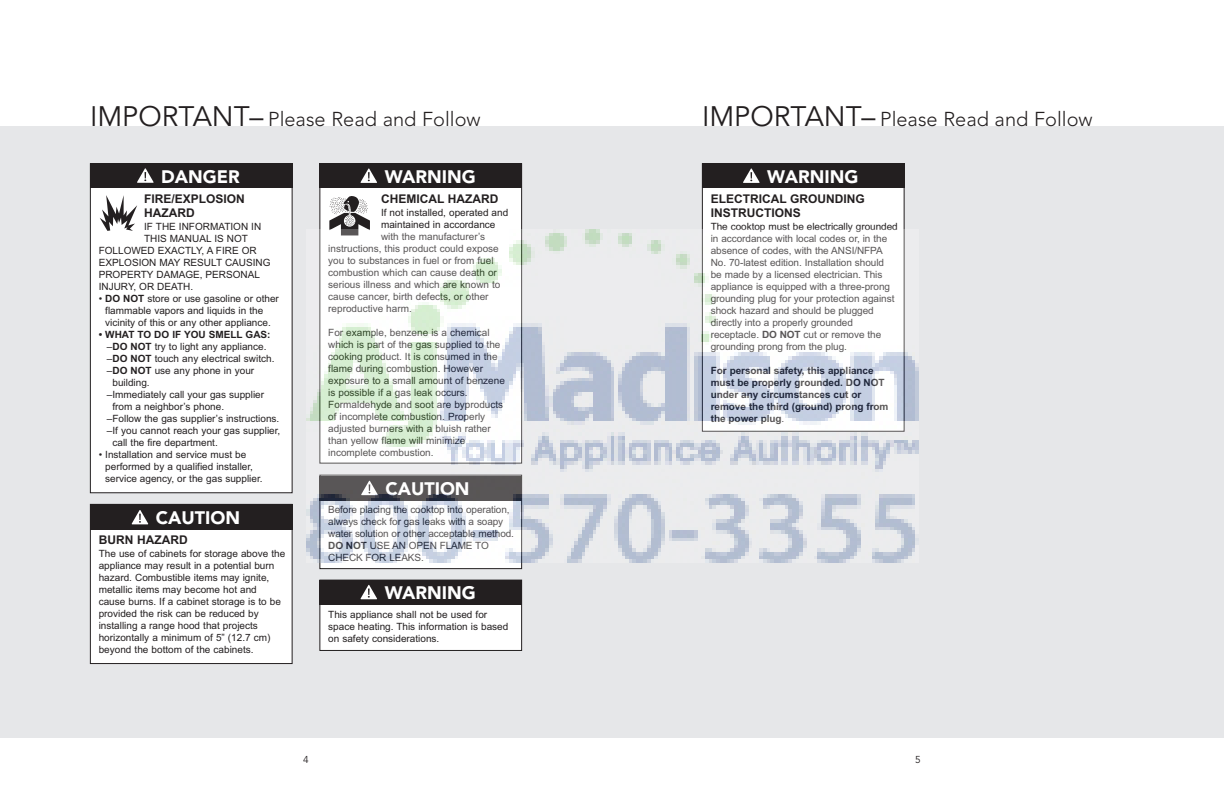
<style>
.page{position:relative;width:1224px;height:792px;background:#fff}
.page>*{position:absolute;margin:0;border:0;box-sizing:border-box;transform-origin:0 0}
.t1{font:28px "Avenir";color:#231f20}
.t2{font:300 20px "Avenir";color:#231f20}
.t3{font:900 18px "Avenir";color:#fff}
.t4{font:700 12px/14.4px "Arial";color:#231f20}
.t5{font:10px/12px "Arial";color:#231f20}
.t6{font:700 10px/12px "Arial";letter-spacing:-.005em;color:#231f20}
.t7{font:10px "Avenir";color:#231f20}
.s1{font-weight:400;font-size:28px}
.s2{font-weight:700}
.s3{font-weight:400}
</style>
<div class="page">
<div style="left:594px;top:126px;width:630px;height:612px;background:#e6e7e9"></div>
<div style="left:0;top:126px;width:630px;height:612px;background:#e6e7e9"></div>
<div style="left:90px;top:164px;width:202px;height:329px;background:#fff"></div>
<div style="left:90px;top:163px;width:202px;height:330px;border:1px solid #231f20"></div>
<svg style="left:100px;top:195px;width:37px;height:36px"></svg>
<div style="left:90px;top:163px;width:202px;height:25px;background:#231f20"></div>
<svg style="left:137px;top:168px;width:17px;height:15px"></svg>
<div style="left:320px;top:164px;width:202px;height:299px;background:#fff"></div>
<svg style="left:329px;top:196px;width:41px;height:33px"></svg>
<div style="left:320px;top:163px;width:202px;height:25px;background:#231f20"></div>
<svg style="left:360px;top:168px;width:17px;height:15px"></svg>
<div style="left:702px;top:164px;width:202px;height:267px;background:#fff"></div>
<div style="left:702px;top:163px;width:202px;height:25px;background:#231f20"></div>
<svg style="left:743px;top:168px;width:17px;height:15px"></svg>
<div style="left:90px;top:504px;width:202px;height:160px;background:#fff"></div>
<div style="left:90px;top:504px;width:202px;height:160px;border:1px solid #231f20"></div>
<div style="left:90px;top:505px;width:202px;height:25px;background:#231f20"></div>
<svg style="left:132px;top:510px;width:16px;height:14px"></svg>
<div style="left:320px;top:475px;width:202px;height:94px;background:#fff"></div>
<div style="left:320px;top:475px;width:202px;height:94px;border:1px solid #231f20"></div>
<div style="left:320px;top:580px;width:202px;height:70px;background:#fff"></div>
<div style="left:320px;top:580px;width:202px;height:71px;border:1px solid #231f20"></div>
<div style="left:320px;top:580px;width:202px;height:25px;background:#231f20"></div>
<svg style="left:360px;top:585px;width:17px;height:14px"></svg>
<img style="left:306px;top:229px;width:612px;height:334px">
<h1 class="t1" style="left:90px;top:105px;width:161px">IMPORTANT</h1>
<h2 class="t2" style="left:862px;top:111px;width:233px"><span class="s1">–</span> Please Read and Follow</h2>
<h1 class="t1" style="left:702px;top:105px;width:161px">IMPORTANT</h1>
<h2 class="t2" style="left:250px;top:111px;width:233px"><span class="s1">–</span> Please Read and Follow</h2>
<h3 class="t3" style="left:161px;top:169px;width:80px">DANGER</h3>
<p class="t4" style="left:144px;top:192px;width:102px">FIRE/EXPLOSION<br>HAZARD</p>
<p class="t5" style="left:144px;top:221px;width:119px">IF THE INFORMATION IN</p>
<p class="t5" style="left:144px;top:233px;width:105px">THIS MANUAL IS NOT</p>
<p class="t5" style="left:99px;top:245px;width:159px">FOLLOWED EXACTLY, A FIRE OR</p>
<p class="t5" style="left:99px;top:257px;width:173px">EXPLOSION MAY RESULT CAUSING</p>
<p class="t5" style="left:99px;top:269px;width:163px">PROPERTY DAMAGE, PERSONAL</p>
<p class="t5" style="left:99px;top:281px;width:96px">INJURY, OR DEATH.</p>
<p class="t5" style="left:105px;top:293px;width:175px;text-indent:-7px">• <span class="s2">DO NOT</span> store or use gasoline or other flammable vapors and liquids in the vicinity of this or any other appliance.</p>
<p class="t6" style="left:99px;top:329px;width:173px">• WHAT TO DO IF YOU SMELL GAS:</p>
<p class="t5" style="left:107px;top:341px;width:161px">–<span class="s2">DO NOT</span> try to light any appliance.</p>
<p class="t5" style="left:107px;top:353px;width:169px">–<span class="s2">DO NOT</span> touch any electrical switch.</p>
<p class="t5" style="left:107px;top:365px;width:149px">–<span class="s2">DO NOT</span> use any phone in your</p>
<p class="t5" style="left:113px;top:377px;width:39px">building.</p>
<p class="t5" style="left:107px;top:389px;width:159px">–Immediately call your gas supplier</p>
<p class="t5" style="left:113px;top:401px;width:113px">from a neighbor’s phone.</p>
<p class="t5" style="left:107px;top:413px;width:174px">–Follow the gas supplier’s instructions.</p>
<p class="t5" style="left:107px;top:425px;width:175px">–If you cannot reach your gas supplier,</p>
<p class="t5" style="left:113px;top:437px;width:107px">call the fire department.</p>
<p class="t5" style="left:105px;top:449px;width:159px;text-indent:-7px">• Installation and service must be performed by a qualified installer, service agency, or the gas supplier.</p>
<h3 class="t3" style="left:385px;top:169px;width:93px">WARNING</h3>
<p class="t4" style="left:381px;top:192px;width:119px">CHEMICAL HAZARD</p>
<p class="t5" style="left:381px;top:207px;width:129px">If not installed, operated and</p>
<p class="t5" style="left:381px;top:219px;width:116px">maintained in accordance</p>
<p class="t5" style="left:381px;top:231px;width:106px">with the manufacturer’s</p>
<p class="t5" style="left:328px;top:243px;width:172px">instructions, this product could expose</p>
<p class="t5" style="left:328px;top:255px;width:167px">you to substances in fuel or from fuel</p>
<p class="t5" style="left:328px;top:267px;width:170px">combustion which can cause death or</p>
<p class="t5" style="left:328px;top:279px;width:174px">serious illness and which are known to</p>
<p class="t5" style="left:328px;top:291px;width:162px">cause cancer, birth defects, or other</p>
<p class="t5" style="left:328px;top:303px;width:85px">reproductive harm.</p>
<p class="t5" style="left:328px;top:327px;width:178px">For example, benzene is a chemical which is part of the gas supplied to the cooking product. It is consumed in the flame during combustion. However exposure to a small amount of benzene is possible if a gas leak occurs.<br>Formaldehyde and soot are byproducts of incomplete combustion. Properly adjusted burners with a bluish rather than yellow flame will minimize incomplete combustion.</p>
<h3 class="t3" style="left:385px;top:481px;width:86px">CAUTION</h3>
<h3 class="t3" style="left:156px;top:511px;width:86px">CAUTION</h3>
<p class="t5" style="left:328px;top:504px;width:187px">Before placing the cooktop into operation, always check for gas leaks with a soapy water solution or other acceptable method.<br><span class="s2">DO NOT</span> USE AN OPEN FLAME TO CHECK FOR LEAKS.</p>
<p class="t4" style="left:99px;top:532px;width:90px">BURN HAZARD</p>
<p class="t5" style="left:99px;top:547px;width:188px">The use of cabinets for storage above the appliance may result in a potential burn hazard. Combustible items may ignite, metallic items may become hot and cause burns. If a cabinet storage is to be provided the risk can be reduced by installing a range hood that projects horizontally a minimum of 5” (12.7 cm) beyond the bottom of the cabinets.</p>
<h3 class="t3" style="left:385px;top:585px;width:93px">WARNING</h3>
<p class="t5" style="left:328px;top:609px;width:182px">This appliance shall not be used for space heating. This information is based on safety considerations.</p>
<p class="t7" style="left:303px;top:755px;width:7px">4</p>
<h3 class="t3" style="left:767px;top:169px;width:93px">WARNING</h3>
<p class="t4" style="left:711px;top:192px;width:156px">ELECTRICAL GROUNDING<br>INSTRUCTIONS</p>
<p class="t5" style="left:711px;top:221px;width:189px">The cooktop must be electrically grounded in accordance with local codes or, in the absence of codes, with the ANSI/NFPA No. 70-latest edition. Installation should<br>be made by a licensed electrician. This appliance is equipped with a three-prong grounding plug for your protection against shock hazard and should be plugged directly into a properly grounded receptacle. <span class="s2">DO NOT</span> cut or remove the grounding prong from the plug.</p>
<p class="t6" style="left:711px;top:365px;width:179px">For personal safety, this appliance must be properly grounded. DO NOT under any circumstances cut or remove the third (ground) prong from the power plug<span class="s3">.</span></p>
<p class="t7" style="left:915px;top:755px;width:7px">5</p>
</div>
